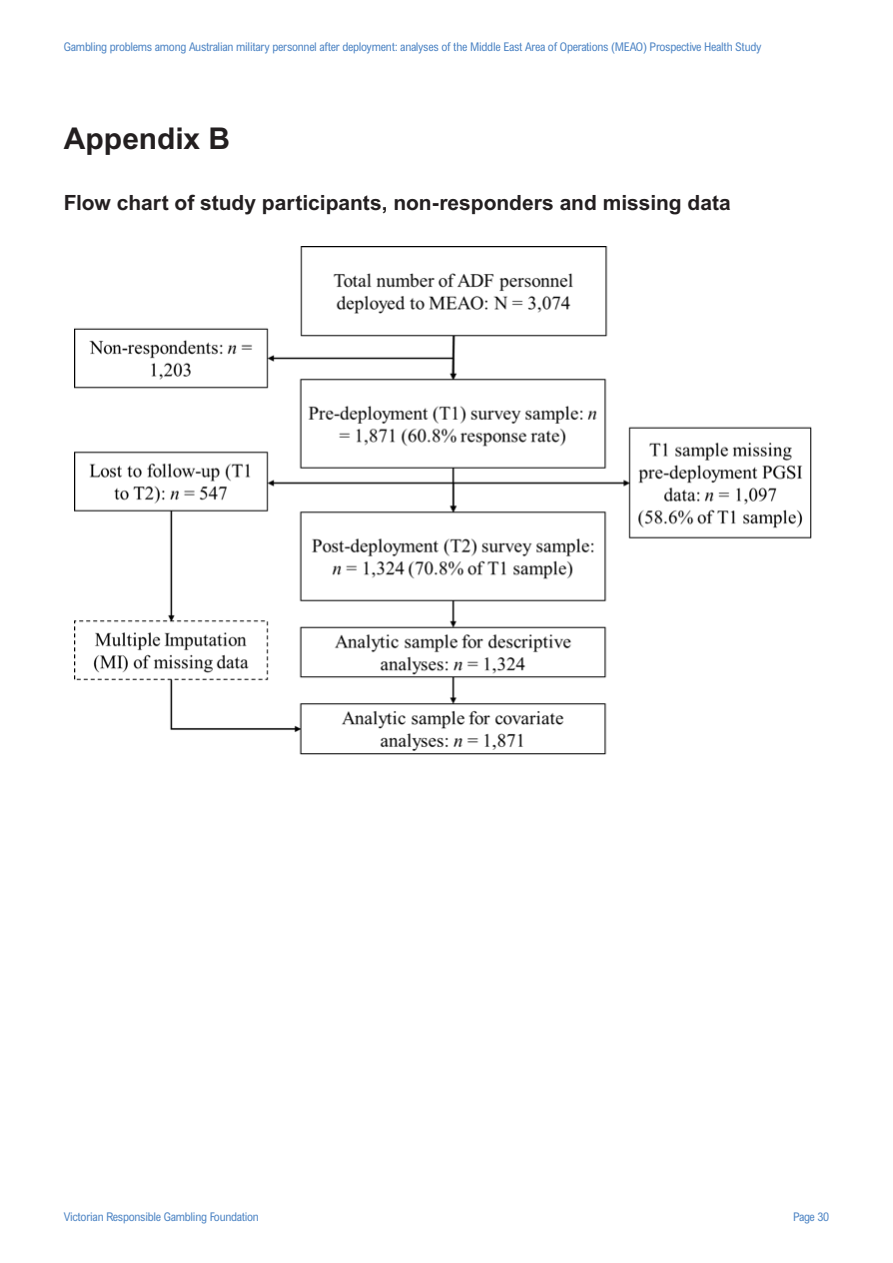
<style>
.page{position:relative;width:893px;height:1263px;background:#fff}
.page>*{position:absolute;margin:0;border:0;box-sizing:border-box;transform-origin:0 0}
.t1{font:700 30px "Arial MT Pro";letter-spacing:-.005em;color:#231f20}
.t2{font:700 21px "Arial MT Pro";color:#231f20}
.t3{font:condensed 12px "Arial MT Pro";letter-spacing:-.02em;color:#4d84c4}
</style>
<div class="page">
<img style="left:74px;top:246px;width:738px;height:509px">
<p class="t3" style="left:64px;top:40px;width:699px">Gambling problems among Australian military personnel after deployment: analyses of the Middle East Area of Operations (MEAO) Prospective Health Study</p>
<h1 class="t1" style="left:64px;top:121px;width:168px">Appendix B</h1>
<h2 class="t2" style="left:64px;top:191px;width:669px">Flow chart of study participants, non-responders and missing data</h2>
<p class="t3" style="left:64px;top:1209px;width:197px">Victorian Responsible Gambling Foundation</p>
<p class="t3" style="left:793px;top:1209px;width:38px">Page 30</p>
</div>
